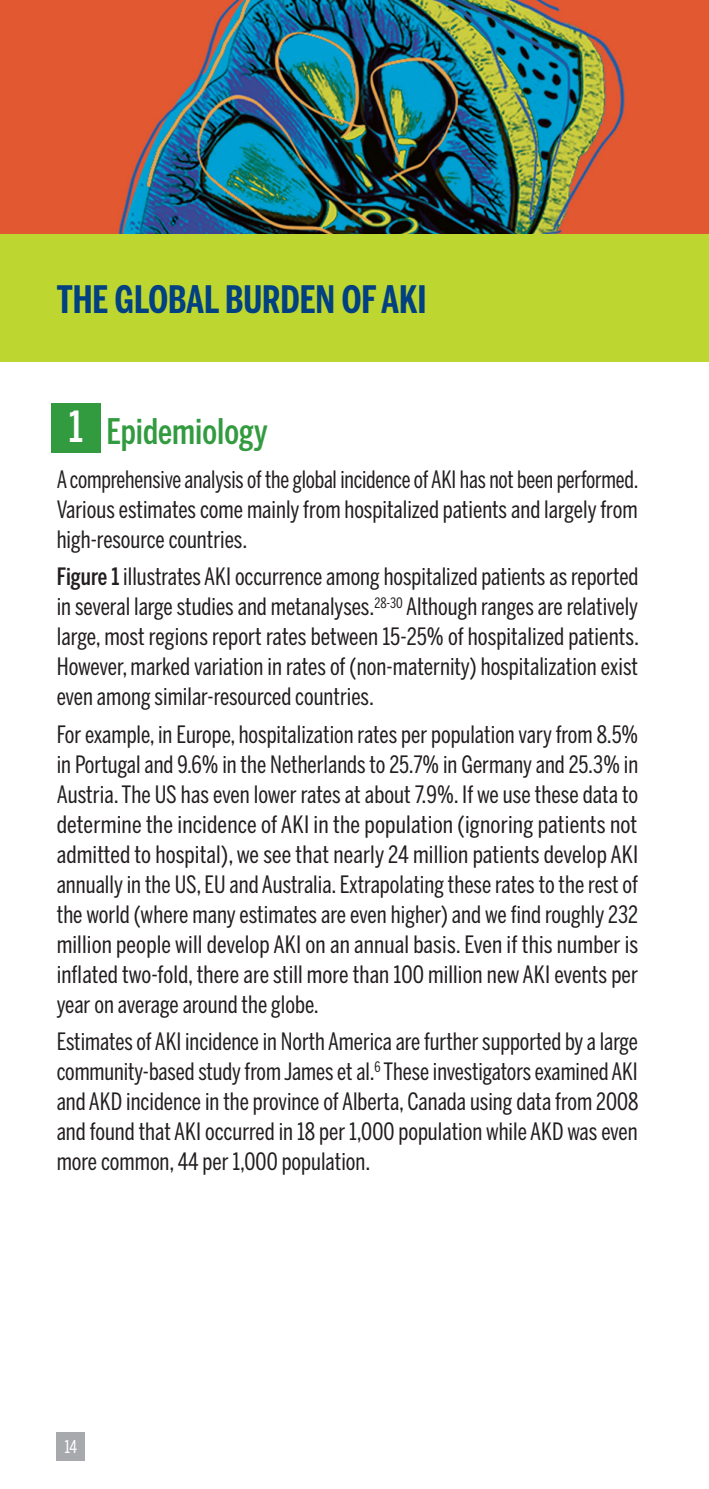
<style>
.page{position:relative;width:709px;height:1489px;background:#fff}
.page>*{position:absolute;margin:0;border:0;box-sizing:border-box;transform-origin:0 0}
.t1{font:500 42.5px "Benton Sans Compressed";color:#fff}
.t2{font:700 37.5px "Benton Sans Compressed";color:#014081}
.t3{font:500 35px "Benton Sans Compressed";color:#329b3f}
.t4{font:23.75px/30px "Benton Sans Compressed";color:#231f20;text-align:justify}
.t5{font:23.75px/30px "Benton Sans Compressed";color:#231f20;text-align:justify;scale:.95 1}
.t6{font:17.5px "Benton Sans Compressed";color:#fff}
.s1{font-weight:500}
</style>
<div class="page">
<div style="left:57px;top:1431px;width:28px;height:29px;background:#a8a9ad"></div>
<div style="left:0;top:234px;width:709px;height:127px;background:#bed630"></div>
<div style="left:51px;top:403px;width:50px;height:49px;background:#329b3f"></div>
<img style="left:0;top:0;width:709px;height:234px">
<h2 class="t2" style="left:57px;top:276px;width:371px">THE GLOBAL BURDEN OF AKI</h2>
<h1 class="t1" style="left:69px;top:401px;width:16px">1</h1>
<h3 class="t3" style="left:106px;top:410px;width:163px">Epidemiology</h3>
<p class="t5" style="left:57px;top:464px;width:614px">A comprehensive analysis of the global incidence of AKI has not been performed.<br>Various estimates come mainly from hospitalized patients and largely from high-resource countries.</p>
<p class="t4" style="left:57px;top:561px;width:584px"><span class="s1">Figure 1</span> illustrates AKI occurrence among hospitalized patients as reported in several large studies and metanalyses.<sup>28-30</sup> Although ranges are relatively large, most regions report rates between 15-25% of hospitalized patients.<br>However, marked variation in rates of (non-maternity) hospitalization exist even among similar-resourced countries.</p>
<p class="t4" style="left:57px;top:718px;width:583px">For example, in Europe, hospitalization rates per population vary from 8.5% in Portugal and 9.6% in the Netherlands to 25.7% in Germany and 25.3% in Austria. The US has even lower rates at about 7.9%. If we use these data to determine the incidence of AKI in the population (ignoring patients not admitted to hospital), we see that nearly 24 million patients develop AKI annually in the US, EU and Australia. Extrapolating these rates to the rest of the world (where many estimates are even higher) and we find roughly 232 million people will develop AKI on an annual basis. Even if this number is inflated two-fold, there are still more than 100 million new AKI events per year on average around the globe.</p>
<p class="t4" style="left:57px;top:1025px;width:583px">Estimates of AKI incidence in North America are further supported by a large community-based study from James et al.<sup>6</sup> These investigators examined AKI and AKD incidence in the province of Alberta, Canada using data from 2008 and found that AKI occurred in 18 per 1,000 population while AKD was even more common, 44 per 1,000 population.</p>
<p class="t6" style="left:65px;top:1435px;width:14px">14</p>
</div>
